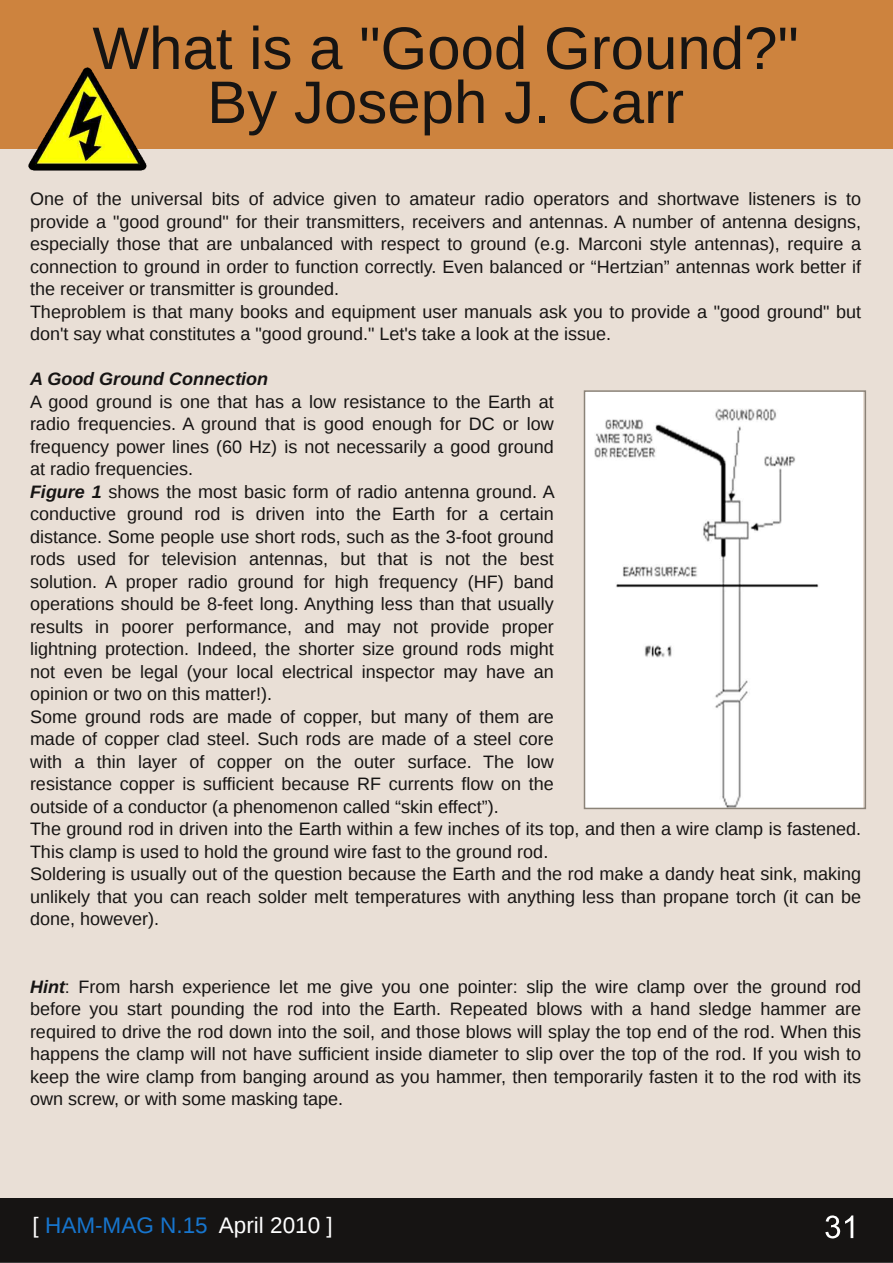
<style>
.page{position:relative;width:893px;height:1263px;background:#fff}
.page>*{position:absolute;margin:0;border:0;box-sizing:border-box;transform-origin:0 0}
.t1{font:60px/54px "Liberation Sans";color:#161413;text-align:center}
.t2{font:22.5px "Liberation Sans";color:#fff}
.t3{font:18px/22.5px "Liberation Sans";color:#161413}
.t4{font:italic 700 18px "Liberation Sans";color:#161413}
.s1{font-weight:700;font-style:italic}
.s2{color:#1775cd}
</style>
<div class="page">
<div style="left:0;top:1198px;width:892px;height:64px;background:#161413"></div>
<div style="left:0;top:1197px;width:893px;height:66px;border:2px solid #161413"></div>
<svg style="left:825px;top:1215px;width:28px;height:23px"></svg>
<div style="left:0;top:0;width:892px;height:1198px;background:#e9dfd6"></div>
<div style="left:0;top:0;width:892px;height:149px;background:#cd833e"></div>
<img style="left:587px;top:393px;width:276px;height:413px">
<div style="left:584px;top:390px;width:282px;height:419px;border:2px solid #8b8378"></div>
<img style="left:29px;top:68px;width:117px;height:103px">
<h1 class="t1" style="left:92px;top:21px;width:708px">What is a "Good Ground?"<br>By Joseph J. Carr</h1>
<p class="t3" style="left:30px;top:188px;width:833px">One of the universal bits of advice given to amateur radio operators and shortwave listeners is to provide a "good ground" for their transmitters, receivers and antennas. A number of antenna designs, especially those that are unbalanced with respect to ground (e.g. Marconi style antennas), require a connection to ground in order to function correctly. Even balanced or “Hertzian” antennas work better if the receiver or transmitter is grounded.<br>Theproblem is that many books and equipment user manuals ask you to provide a "good ground" but don't say what constitutes a "good ground." Let's take a look at the issue.</p>
<p class="t4" style="left:30px;top:369px;width:240px">A Good Ground Connection</p>
<p class="t3" style="left:30px;top:390px;width:833px">A good ground is one that has a low resistance to the Earth at<br>radio frequencies. A ground that is good enough for DC or low<br>frequency power lines (60 Hz) is not necessarily a good ground<br>at radio frequencies.<br><span class="s1">Figure 1</span> shows the most basic form of radio antenna ground. A<br>conductive ground rod is driven into the Earth for a certain<br>distance. Some people use short rods, such as the 3-foot ground<br>rods used for television antennas, but that is not the best<br>solution. A proper radio ground for high frequency (HF) band<br>operations should be 8-feet long. Anything less than that usually<br>results in poorer performance, and may not provide proper<br>lightning protection. Indeed, the shorter size ground rods might<br>not even be legal (your local electrical inspector may have an<br>opinion or two on this matter!).<br>Some ground rods are made of copper, but many of them are<br>made of copper clad steel. Such rods are made of a steel core<br>with a thin layer of copper on the outer surface. The low<br>resistance copper is sufficient because RF currents flow on the<br>outside of a conductor (a phenomenon called “skin effect”).<br>The ground rod in driven into the Earth within a few inches of its top, and then a wire clamp is fastened.<br>This clamp is used to hold the ground wire fast to the ground rod.<br>Soldering is usually out of the question because the Earth and the rod make a dandy heat sink, making unlikely that you can reach solder melt temperatures with anything less than propane torch (it can be done, however).</p>
<p class="t3" style="left:30px;top:975px;width:833px;text-align:justify"><span class="s1">Hint</span>: From harsh experience let me give you one pointer: slip the wire clamp over the ground rod before you start pounding the rod into the Earth. Repeated blows with a hand sledge hammer are required to drive the rod down into the soil, and those blows will splay the top end of the rod. When this happens the clamp will not have sufficient inside diameter to slip over the top of the rod. If you wish to keep the wire clamp from banging around as you hammer, then temporarily fasten it to the rod with its own screw, or with some masking tape.</p>
<p class="t2" style="left:33px;top:1212px;width:302px">[ <span class="s2">HAM-MAG N.15</span> April 2010 ]</p>
</div>
